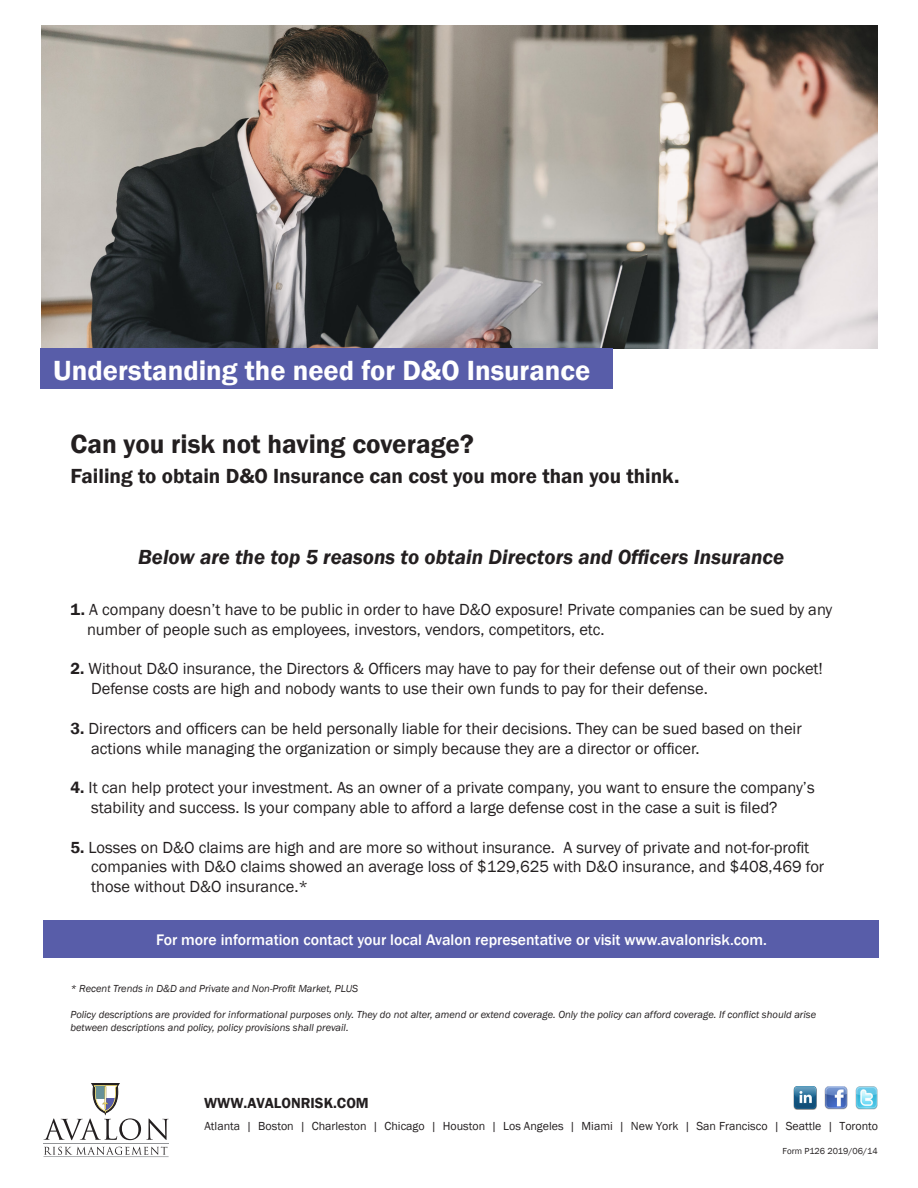
<style>
.page{position:relative;width:918px;height:1188px;background:#fff}
.page>*{position:absolute;margin:0;border:0;box-sizing:border-box;transform-origin:0 0}
.subhead{font:600 28.5px "Franklin Gothic";color:#fff}
.body{font:600 27px "Franklin Gothic";color:#231f20}
.body-2{font:italic 600 21px "Franklin Gothic";color:#231f20}
.body-3{font:600 21px "Franklin Gothic";color:#231f20}
.body-4{font:16.5px/19.8px "Franklin Gothic";color:#231f20}
.t1{font:500 15.75px "Franklin Gothic";color:#fff}
.t2{font:600 15px "Franklin Gothic";color:#231f20}
.t3{font:12px "Franklin Gothic";color:#231f20}
.body-5{font:italic 10.5px/13.5px "Franklin Gothic";color:#231f20}
.t4{font:9px "Franklin Gothic";color:#231f20}
.s1{font-weight:600}
</style>
<div class="page">
<img style="left:41px;top:26px;width:836px;height:322px">
<div style="left:40px;top:348px;width:573px;height:41px;background:#585da9"></div>
<svg style="left:44px;top:1147px;width:123px;height:8px"></svg>
<hr style="left:44px;top:1156px;width:125px;height:1px;background:#939598">
<hr style="left:44px;top:1144px;width:125px;height:1px;background:#939598">
<svg style="left:44px;top:1083px;width:125px;height:57px"></svg>
<img style="left:794px;top:1087px;width:23px;height:22px">
<img style="left:825px;top:1087px;width:22px;height:22px">
<img style="left:855px;top:1087px;width:23px;height:22px">
<div style="left:44px;top:921px;width:835px;height:37px;background:#585da9"></div>
<p class="subhead" style="left:53px;top:353px;width:539px">Understanding the need for D&amp;O Insurance</p>
<p class="body" style="left:70px;top:428px;width:405px">Can you risk not having coverage?</p>
<p class="body-3" style="left:70px;top:463px;width:610px">Failing to obtain D&amp;O Insurance can cost you more than you think.</p>
<p class="body-2" style="left:138px;top:543px;width:648px">Below are the top 5 reasons to obtain Directors and Officers Insurance</p>
<p class="body-4" style="left:87px;top:600px;width:747px;text-indent:-16px"><span class="s1">1.</span> A company doesn’t have to be public in order to have D&amp;O exposure! Private companies can be sued by any number of people such as employees, investors, vendors, competitors, etc.</p>
<p class="body-4" style="left:91px;top:659px;width:733px;text-indent:-21px"><span class="s1">2.</span> Without D&amp;O insurance, the Directors &amp; Officers may have to pay for their defense out of their own pocket!<br>Defense costs are high and nobody wants to use their own funds to pay for their defense.</p>
<p class="body-4" style="left:91px;top:719px;width:712px;text-indent:-21px"><span class="s1">3.</span> Directors and officers can be held personally liable for their decisions. They can be sued based on their actions while managing the organization or simply because they are a director or officer.</p>
<p class="body-4" style="left:70px;top:778px;width:746px"><span class="s1">4.</span> It can help protect your investment. As an owner of a private company, you want to ensure the company’s</p>
<p class="body-4" style="left:91px;top:798px;width:688px">stability and success. Is your company able to afford a large defense cost in the case a suit is filed?</p>
<p class="body-4" style="left:70px;top:838px;width:740px"><span class="s1">5.</span> Losses on D&amp;O claims are high and are more so without insurance. A survey of private and not-for-profit</p>
<p class="body-4" style="left:91px;top:857px;width:735px">companies with D&amp;O claims showed an average loss of $129,625 with D&amp;O insurance, and $408,469 for those without D&amp;O insurance.*</p>
<p class="t1" style="left:156px;top:930px;width:612px">For more information contact your local Avalon representative or visit www.avalonrisk.com.</p>
<p class="body-5" style="left:70px;top:982px;width:289px">* Recent Trends in D&amp;D and Private and Non-Profit Market, PLUS</p>
<p class="body-5" style="left:70px;top:1007px;width:747px">Policy descriptions are provided for informational purposes only. They do not alter, amend or extend coverage. Only the policy can afford coverage. If conflict should arise between descriptions and policy, policy provisions shall prevail.</p>
<p class="t2" style="left:204px;top:1094px;width:166px">WWW.AVALONRISK.COM</p>
<p class="t3" style="left:204px;top:1118px;width:675px">Atlanta | Boston | Charleston | Chicago | Houston | Los Angeles | Miami | New York | San Francisco | Seattle | Toronto</p>
<p class="t4" style="left:783px;top:1145px;width:97px">Form P126 2019/06/14</p>
</div>
